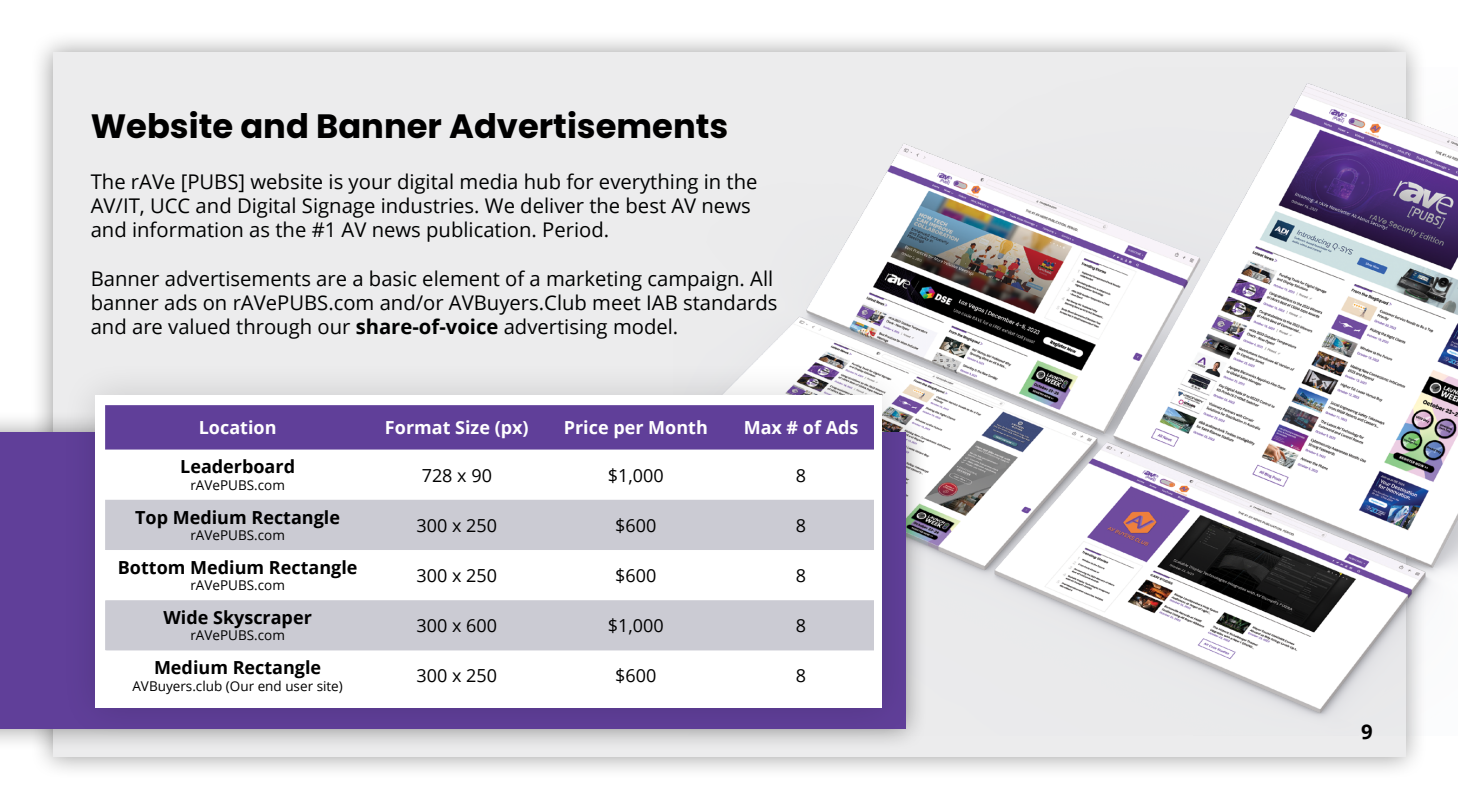
<style>
.page{position:relative;width:1458px;height:810px;background:#fff}
.page>*{position:absolute;margin:0;border:0;box-sizing:border-box;transform-origin:0 0}
.t1{font:700 33.75px "Poppins";color:#000}
.t2{font:20.25px/24.3px "Open Sans";color:#000101}
.t3{font:700 20.25px "Open Sans";color:#000}
.t4{font:700 18px "Open Sans";color:#000}
.t5{font:18px "Open Sans";color:#000}
.t6{font:700 18px "Open Sans";color:#fff}
.t7{font:13.5px "Open Sans";color:#000}
.s1{font-weight:700}
</style>
<div class="page">
<div style="left:30px;top:30px;width:1398px;height:750px;background:#000;opacity:.4"></div>
<div style="left:53px;top:53px;width:1352px;height:704px;background:#ececed"></div>
<img style="left:757px;top:68px;width:701px;height:667px">
<div style="left:0;top:410px;width:929px;height:342px;background:#000;opacity:.4"></div>
<div style="left:0;top:433px;width:906px;height:296px;background:#603f99"></div>
<div style="left:59px;top:360px;width:859px;height:384px;background:#000;opacity:.15"></div>
<div style="left:96px;top:395px;width:786px;height:312px;background:#fff"></div>
<div style="left:105px;top:405px;width:769px;height:45px;background:#603f99"></div>
<svg style="left:105px;top:500px;width:769px;height:150px;fill:#cbcbd3"></svg>
<hr style="left:104px;top:550px;width:2px;height:50px;background:#fff">
<h1 class="t1" style="left:91px;top:106px;width:639px">Website and Banner Advertisements</h1>
<p class="t2" style="left:91px;top:169px;width:668px">The rAVe [PUBS] website is your digital media hub for everything in the<br>AV/IT, UCC and Digital Signage industries. We deliver the best AV news and information as the #1 AV news publication. Period.</p>
<p class="t2" style="left:91px;top:266px;width:688px">Banner advertisements are a basic element of a marketing campaign. All banner ads on rAVePUBS.com and/or AVBuyers.Club meet IAB standards and are valued through our <span class="s1">share-of-voice</span> advertising model.</p>
<p class="t6" style="left:199px;top:415px;width:79px">Location</p>
<p class="t6" style="left:385px;top:415px;width:145px">Format Size (px)</p>
<p class="t6" style="left:564px;top:415px;width:145px">Price per Month</p>
<p class="t6" style="left:744px;top:415px;width:116px">Max # of Ads</p>
<p class="t4" style="left:180px;top:454px;width:116px">Leaderboard</p>
<p class="t7" style="left:190px;top:476px;width:96px">rAVePUBS.com</p>
<p class="t5" style="left:422px;top:463px;width:72px">728 x 90</p>
<p class="t5" style="left:608px;top:463px;width:57px">$1,000</p>
<p class="t5" style="left:796px;top:463px;width:12px">8</p>
<p class="t4" style="left:135px;top:504px;width:206px">Top Medium Rectangle</p>
<p class="t7" style="left:190px;top:526px;width:96px">rAVePUBS.com</p>
<p class="t4" style="left:118px;top:555px;width:241px">Bottom Medium Rectangle</p>
<p class="t7" style="left:190px;top:576px;width:96px">rAVePUBS.com</p>
<p class="t4" style="left:163px;top:605px;width:150px">Wide Skyscraper</p>
<p class="t7" style="left:190px;top:626px;width:96px">rAVePUBS.com</p>
<p class="t4" style="left:154px;top:655px;width:169px">Medium Rectangle</p>
<p class="t7" style="left:132px;top:676px;width:212px">AVBuyers.club (Our end user site)</p>
<p class="t5" style="left:417px;top:513px;width:82px">300 x 250</p>
<p class="t5" style="left:615px;top:513px;width:43px">$600</p>
<p class="t5" style="left:796px;top:513px;width:12px">8</p>
<p class="t5" style="left:417px;top:563px;width:82px">300 x 250</p>
<p class="t5" style="left:615px;top:563px;width:43px">$600</p>
<p class="t5" style="left:796px;top:563px;width:12px">8</p>
<p class="t5" style="left:417px;top:613px;width:82px">300 x 600</p>
<p class="t5" style="left:608px;top:613px;width:57px">$1,000</p>
<p class="t5" style="left:796px;top:613px;width:12px">8</p>
<p class="t5" style="left:417px;top:664px;width:82px">300 x 250</p>
<p class="t5" style="left:615px;top:664px;width:43px">$600</p>
<p class="t5" style="left:796px;top:664px;width:12px">8</p>
<p class="t3" style="left:1361px;top:717px;width:13px">9</p>
</div>
